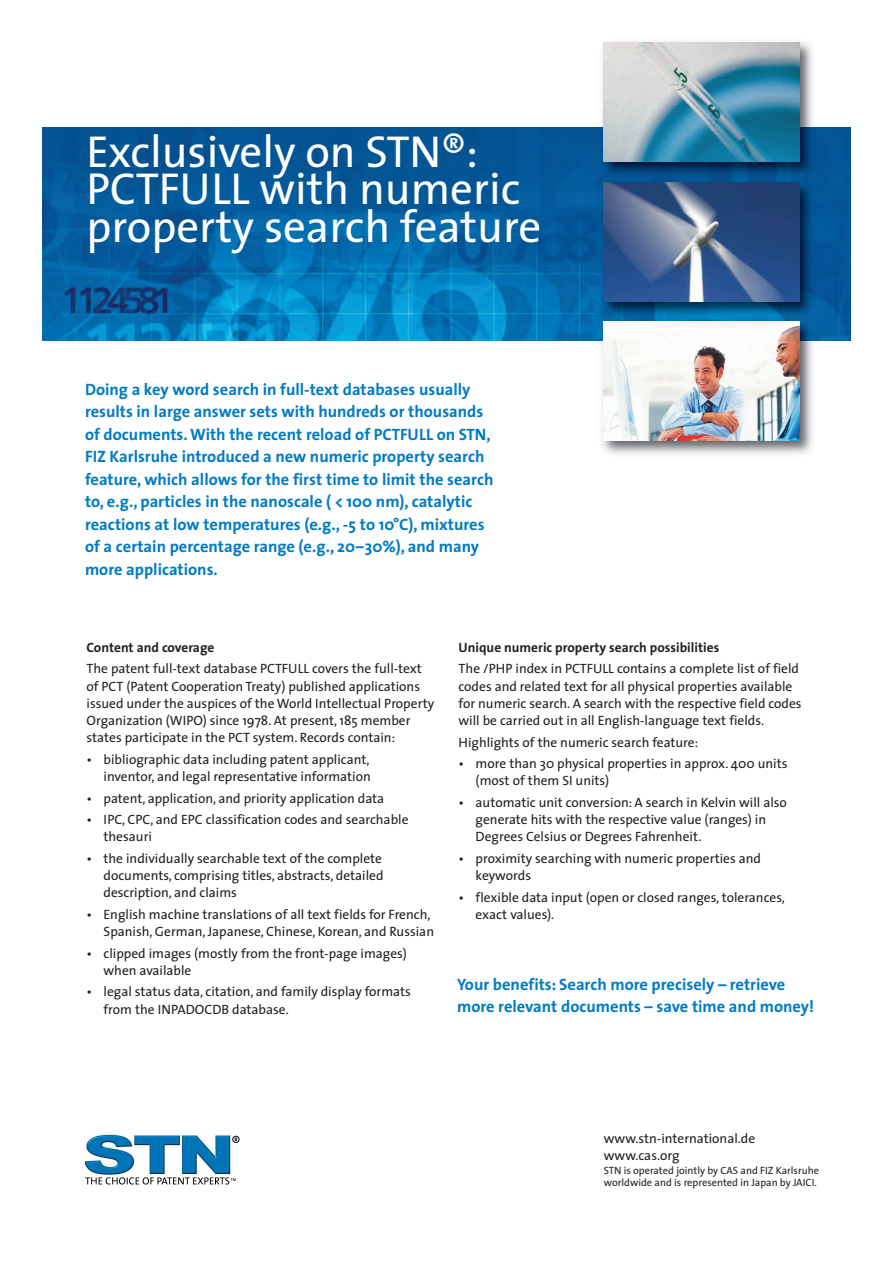
<style>
.page{position:relative;width:893px;height:1263px;background:#fff}
.page>*{position:absolute;margin:0;border:0;box-sizing:border-box;transform-origin:0 0}
.t1{font:45px/37.5px "The Sans";color:#fff}
.t2{font:700 16.5px/22.5px "The Sans";color:#007bc3}
.t3{font:13.5px/17.2px "The Sans";color:#231f20}
.t4{font:700 13.5px "The Sans";color:#231f20}
.t5{font:10.5px/12px "The Sans";color:#231f20}
</style>
<div class="page">
<img style="left:43px;top:128px;width:807px;height:212px">
<img style="left:597px;top:42px;width:222px;height:412px">
<img style="left:604px;top:43px;width:195px;height:119px">
<img style="left:604px;top:183px;width:195px;height:119px">
<img style="left:604px;top:321px;width:195px;height:119px">
<img style="left:85px;top:1134px;width:152px;height:51px">
<img style="left:85px;top:1177px;width:138px;height:7px">
<svg style="left:231px;top:1178px;width:5px;height:3px"></svg>
<svg style="left:232px;top:1136px;width:8px;height:7px"></svg>
<h1 class="t1" style="left:86px;top:137px;width:456px">Exclusively on STN®:<br>PCTFULL with numeric property search feature</h1>
<p class="t2" style="left:85px;top:380px;width:410px">Doing a key word search in full-text databases usually results in large answer sets with hundreds or thousands of documents.With the recent reload of PCTFULL on STN, FIZ Karlsruhe introduced a new numeric property search feature, which allows for the first time to limit the search to, e.g., particles in the nanoscale ( &lt; 100 nm), catalytic reactions at low temperatures (e.g., -5 to 10°C), mixtures of a certain percentage range (e.g., 20–30%), and many more applications.</p>
<p class="t4" style="left:87px;top:642px;width:129px">Content and coverage</p>
<p class="t3" style="left:87px;top:661px;width:349px">The patent full-text database PCTFULL covers the full-text of PCT (Patent Cooperation Treaty) published applications issued under the auspices of the World Intellectual Property Organization (WIPO) since 1978. At present, 185 member states participate in the PCT system. Records contain:</p>
<p class="t3" style="left:87px;top:752px;width:286px;text-align:right">• bibliographic data including patent applicant, inventor, and legal representative information</p>
<p class="t3" style="left:87px;top:791px;width:299px">• patent, application, and priority application data</p>
<p class="t3" style="left:104px;top:812px;width:306px;text-indent:-17px">• IPC, CPC, and EPC classification codes and searchable thesauri</p>
<p class="t3" style="left:104px;top:851px;width:281px;text-align:justify;text-indent:-17px">• the individually searchable text of the complete documents, comprising titles, abstracts, detailed description, and claims</p>
<p class="t3" style="left:87px;top:907px;width:349px;text-align:right">• English machine translations of all text fields for French,<br>Spanish, German, Japanese, Chinese, Korean, and Russian</p>
<p class="t3" style="left:104px;top:946px;width:305px;text-indent:-17px">• clipped images (mostly from the front-page images) when available</p>
<p class="t3" style="left:104px;top:984px;width:309px;text-indent:-17px">• legal status data, citation, and family display formats from the INPADOCDB database.</p>
<p class="t4" style="left:459px;top:642px;width:262px">Unique numeric property search possibilities</p>
<p class="t3" style="left:459px;top:661px;width:345px">The /PHP index in PCTFULL contains a complete list of field codes and related text for all physical properties available for numeric search. A search with the respective field codes will be carried out in all English-language text fields.</p>
<p class="t3" style="left:459px;top:735px;width:241px">Highlights of the numeric search feature:</p>
<p class="t3" style="left:476px;top:756px;width:313px;text-indent:-17px">• more than 30 physical properties in approx. 400 units (most of them SI units)</p>
<p class="t3" style="left:476px;top:795px;width:313px;text-indent:-17px">• automatic unit conversion: A search in Kelvin will also generate hits with the respective value (ranges) in<br>Degrees Celsius or Degrees Fahrenheit.</p>
<p class="t3" style="left:476px;top:851px;width:287px;text-indent:-17px">• proximity searching with numeric properties and keywords</p>
<p class="t3" style="left:476px;top:890px;width:311px;text-indent:-17px">• flexible data input (open or closed ranges, tolerances, exact values).</p>
<p class="t2" style="left:457px;top:974px;width:359px">Your benefits: Search more precisely – retrieve more relevant documents – save time and money!</p>
<p class="t3" style="left:604px;top:1132px;width:153px;line-height:16.5px">www.stn-international.de www.cas.org</p>
<p class="t5" style="left:604px;top:1165px;width:217px">STN is operated jointly by CAS and FIZ Karlsruhe worldwide and is represented in Japan by JAICI.</p>
</div>
